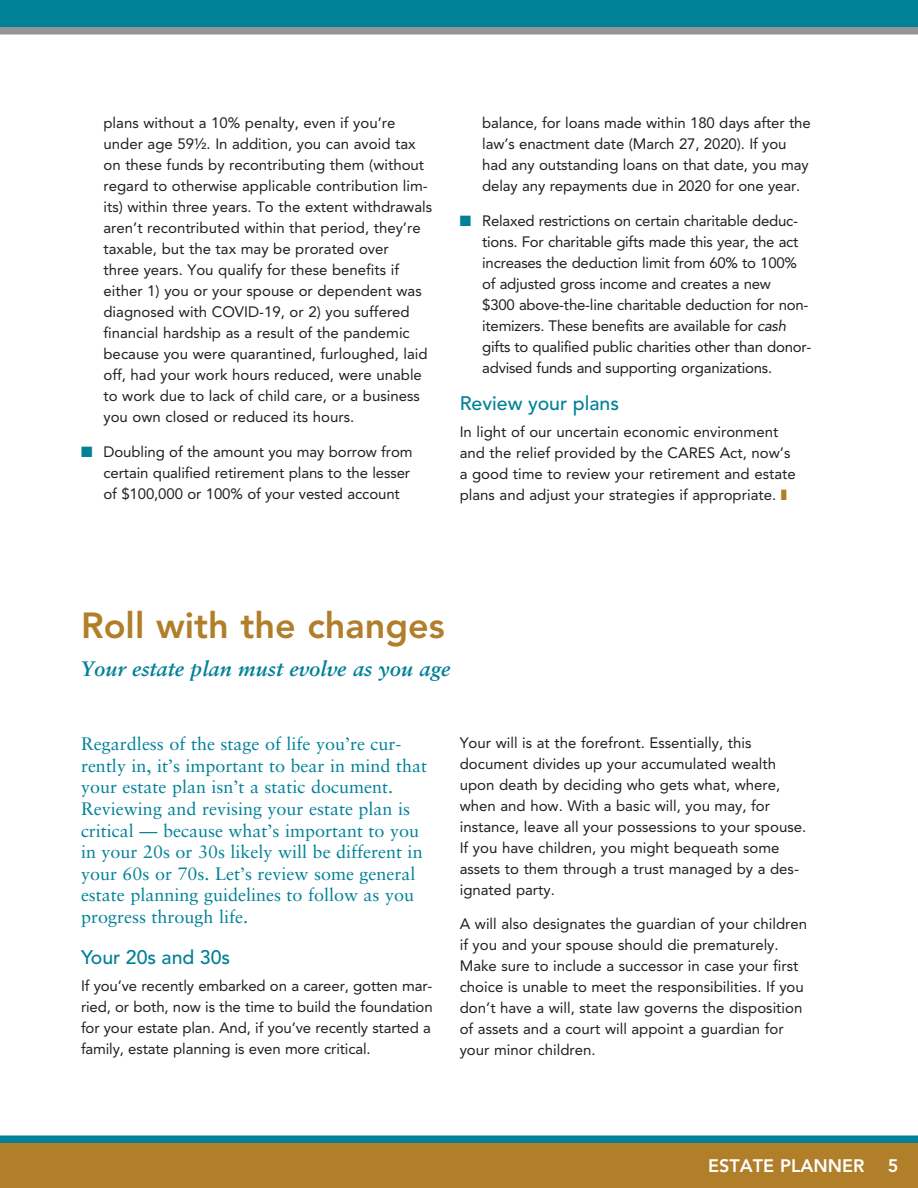
<style>
.page{position:relative;width:918px;height:1188px;background:#fff}
.page>*{position:absolute;margin:0;border:0;box-sizing:border-box;transform-origin:0 0}
.t1{font:800 36px "Avenir LT Std";color:#b17e2a}
.t2{font:italic 700 21px "Sabon LT Std";color:#008198}
.t3{font:500 19.5px "Avenir LT Std";color:#008198}
.t4{font:18px/21.6px "Sabon LT Std";color:#008198}
.t5{font:800 18px "Avenir LT Std";color:#fff}
.t6{font:15px/21px "Avenir LT Std";color:#231f20}
.s1{color:#008198}
.s2{font-style:italic}
.s3{color:#b17e2a}
</style>
<div class="page">
<div style="left:0;top:0;width:918px;height:27px;background:#008198"></div>
<div style="left:0;top:27px;width:918px;height:7px;background:#939598"></div>
<div style="left:0;top:1136px;width:918px;height:7px;background:#008198"></div>
<div style="left:0;top:1143px;width:918px;height:45px;background:#b17e2a"></div>
<p class="t6" style="left:104px;top:113px;width:330px">plans without a 10% penalty, even if you’re under age 59½. In addition, you can avoid tax on these funds by recontributing them (without regard to otherwise applicable contribution lim&shy;its) within three years. To the extent withdrawals aren’t recontributed within that period, they’re taxable, but the tax may be prorated over<br>three years. You qualify for these benefits if either 1) you or your spouse or dependent was diagnosed with COVID-19, or 2) you suffered financial hardship as a result of the pandemic because you were quarantined, furloughed, laid off, had your work hours reduced, were unable to work due to lack of child care, or a business you own closed or reduced its hours.</p>
<p class="t6" style="left:104px;top:441px;width:311px;text-indent:-22px"><span class="s1">■</span> Doubling of the amount you may borrow from certain qualified retirement plans to the lesser of $100,000 or 100% of your vested account</p>
<p class="t6" style="left:482px;top:113px;width:330px">balance, for loans made within 180 days after the law’s enactment date (March 27, 2020). If you had any outstanding loans on that date, you may delay any repayments due in 2020 for one year.</p>
<p class="t6" style="left:482px;top:210px;width:331px;text-indent:-22px"><span class="s1">■</span> Relaxed restrictions on certain charitable deduc&shy;tions. For charitable gifts made this year, the act increases the deduction limit from 60% to 100% of adjusted gross income and creates a new<br>$300 above-the-line charitable deduction for non&shy;itemizers. These benefits are available for <span class="s2">cash </span>gifts to qualified public charities other than donor&shy;advised funds and supporting organizations.</p>
<h3 class="t3" style="left:460px;top:392px;width:161px">Review your plans</h3>
<p class="t6" style="left:460px;top:421px;width:338px">In light of our uncertain economic environment and the relief provided by the CARES Act, now’s a good time to review your retirement and estate plans and adjust your strategies if appropriate. <span class="s3">❚</span></p>
<h1 class="t1" style="left:81px;top:604px;width:365px">Roll with the changes</h1>
<h2 class="t2" style="left:81px;top:656px;width:371px">Your estate plan must evolve as you age</h2>
<p class="t4" style="left:81px;top:733px;width:348px">Regardless of the stage of life you’re cur&shy;rently in, it’s important to bear in mind that your estate plan isn’t a static document.<br>Reviewing and revising your estate plan is critical — because what’s important to you in your 20s or 30s likely will be different in your 60s or 70s. Let’s review some general estate planning guidelines to follow as you progress through life.</p>
<h3 class="t3" style="left:81px;top:946px;width:151px">Your 20s and 30s</h3>
<p class="t6" style="left:81px;top:976px;width:353px;text-align:justify">If you’ve recently embarked on a career, gotten mar&shy;ried, or both, now is the time to build the foundation for your estate plan. And, if you’ve recently started a family, estate planning is even more critical.</p>
<p class="t6" style="left:460px;top:732px;width:348px">Your will is at the forefront. Essentially, this document divides up your accumulated wealth upon death by deciding who gets what, where, when and how. With a basic will, you may, for instance, leave all your possessions to your spouse.<br>If you have children, you might bequeath some assets to them through a trust managed by a des&shy;ignated party.</p>
<p class="t6" style="left:460px;top:914px;width:349px">A will also designates the guardian of your children if you and your spouse should die prematurely.<br>Make sure to include a successor in case your first choice is unable to meet the responsibilities. If you don’t have a will, state law governs the disposition of assets and a court will appoint a guardian for your minor children.</p>
<p class="t5" style="left:708px;top:1155px;width:158px">ESTATE PLANNER</p>
<p class="t5" style="left:888px;top:1155px;width:12px">5</p>
</div>
